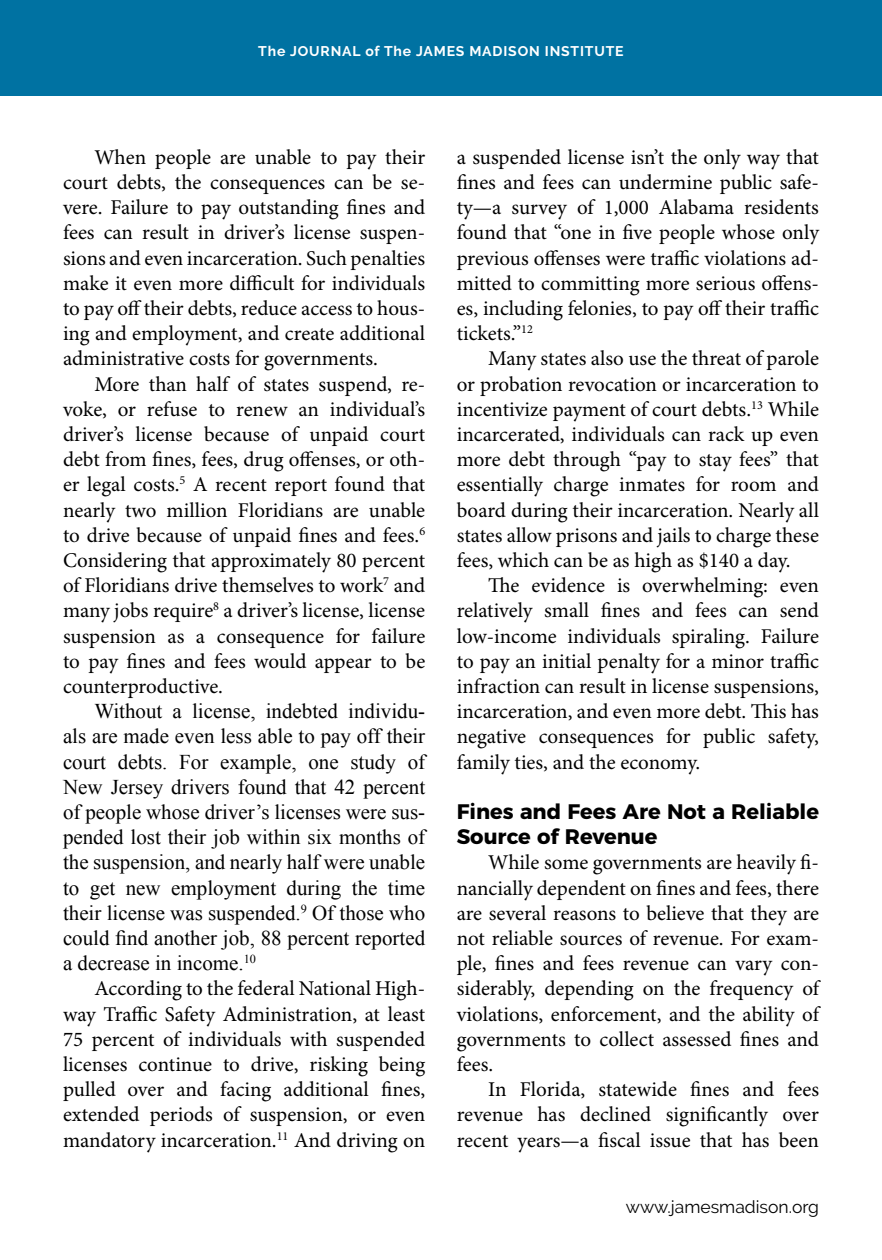
<style>
.page{position:relative;width:882px;height:1260px;background:#fff}
.page>*{position:absolute;margin:0;border:0;box-sizing:border-box;transform-origin:0 0}
.Body_Indent{font:21px/25.2px "Minion Pro";color:#000;text-align:justify}
.Body_Indent-2{font:21px/25.2px "Times New Roman";color:#000;text-align:justify}
.Body_H1{font:700 21px/25.2px "Montserrat";color:#000}
.t1{font:17.5px "Raleway";color:#000}
.t2{font:700 14px "Raleway";letter-spacing:.06em;color:#fff}
</style>
<div class="page">
<div style="left:0;top:0;width:882px;height:96px;background:#0072a2"></div>
<p class="t2" style="left:258px;top:43px;width:367px">The JOURNAL of The JAMES MADISON INSTITUTE</p>
<p class="Body_Indent" style="left:63px;top:145px;width:364px;text-indent:32px">When people are unable to pay their court debts, the consequences can be se&shy;vere. Failure to pay outstanding fines and fees can result in driver’s license suspen&shy;sions and even incarceration. Such penalties make it even more difficult for individuals to pay off their debts, reduce access to hous&shy;ing and employment, and create additional administrative costs for governments.</p>
<p class="Body_Indent" style="left:63px;top:372px;width:364px;text-indent:32px">More than half of states suspend, re&shy;voke, or refuse to renew an individual’s driver’s license because of unpaid court debt from fines, fees, drug offenses, or oth&shy;er legal costs.<sup>5</sup> A recent report found that nearly two million Floridians are unable to drive because of unpaid fines and fees.<sup>6<br></sup>Considering that approximately 80 percent of Floridians drive themselves to work<sup>7</sup> and many jobs require<sup>8</sup> a driver’s license, license suspension as a consequence for failure to pay fines and fees would appear to be counterproductive.</p>
<p class="Body_Indent-2" style="left:63px;top:698px;width:364px;text-indent:32px">Without a license, indebted individu&shy;als are made even less able to pay off their court debts. For example, one study of New Jersey drivers found that 42 percent of people whose driver’s licenses were sus&shy;pended lost their job within six months of the suspension, and nearly half were unable to get new employment during the time their license was suspended.<sup>9</sup> Of those who could find another job, 88 percent reported a decrease in income.<sup>10</sup></p>
<p class="Body_Indent" style="left:63px;top:977px;width:364px;text-indent:32px">According to the federal National High&shy;way Traffic Safety Administration, at least 75 percent of individuals with suspended licenses continue to drive, risking being pulled over and facing additional fines, extended periods of suspension, or even mandatory incarceration.<sup>11</sup> And driving on</p>
<p class="Body_Indent" style="left:457px;top:145px;width:364px">a suspended license isn’t the only way that fines and fees can undermine public safe&shy;ty—a survey of 1,000 Alabama residents found that “one in five people whose only previous offenses were traffic violations ad&shy;mitted to committing more serious offens&shy;es, including felonies, to pay off their traffic tickets.”<sup>12</sup></p>
<p class="Body_Indent" style="left:457px;top:347px;width:364px;text-indent:32px">Many states also use the threat of parole or probation revocation or incarceration to incentivize payment of court debts.<sup>13</sup> While incarcerated, individuals can rack up even more debt through “pay to stay fees” that essentially charge inmates for room and board during their incarceration. Nearly all states allow prisons and jails to charge these fees, which can be as high as $140 a day.</p>
<p class="Body_Indent" style="left:457px;top:574px;width:364px;text-indent:32px">The evidence is overwhelming: even relatively small fines and fees can send low-income individuals spiraling. Failure to pay an initial penalty for a minor traffic infraction can result in license suspensions, incarceration, and even more debt. This has negative consequences for public safety, family ties, and the economy.</p>
<p class="Body_H1" style="left:457px;top:797px;width:364px">Fines and Fees Are Not a Reliable<br>Source of Revenue</p>
<p class="Body_Indent" style="left:457px;top:851px;width:364px;text-indent:32px">While some governments are heavily fi&shy;nancially dependent on fines and fees, there are several reasons to believe that they are not reliable sources of revenue. For exam&shy;ple, fines and fees revenue can vary con&shy;siderably, depending on the frequency of violations, enforcement, and the ability of governments to collect assessed fines and fees.</p>
<p class="Body_Indent" style="left:457px;top:1078px;width:364px;text-indent:32px">In Florida, statewide fines and fees revenue has declined significantly over recent years—a fiscal issue that has been</p>
<p class="t1" style="left:626px;top:1197px;width:195px">www.jamesmadison.org</p>
</div>
